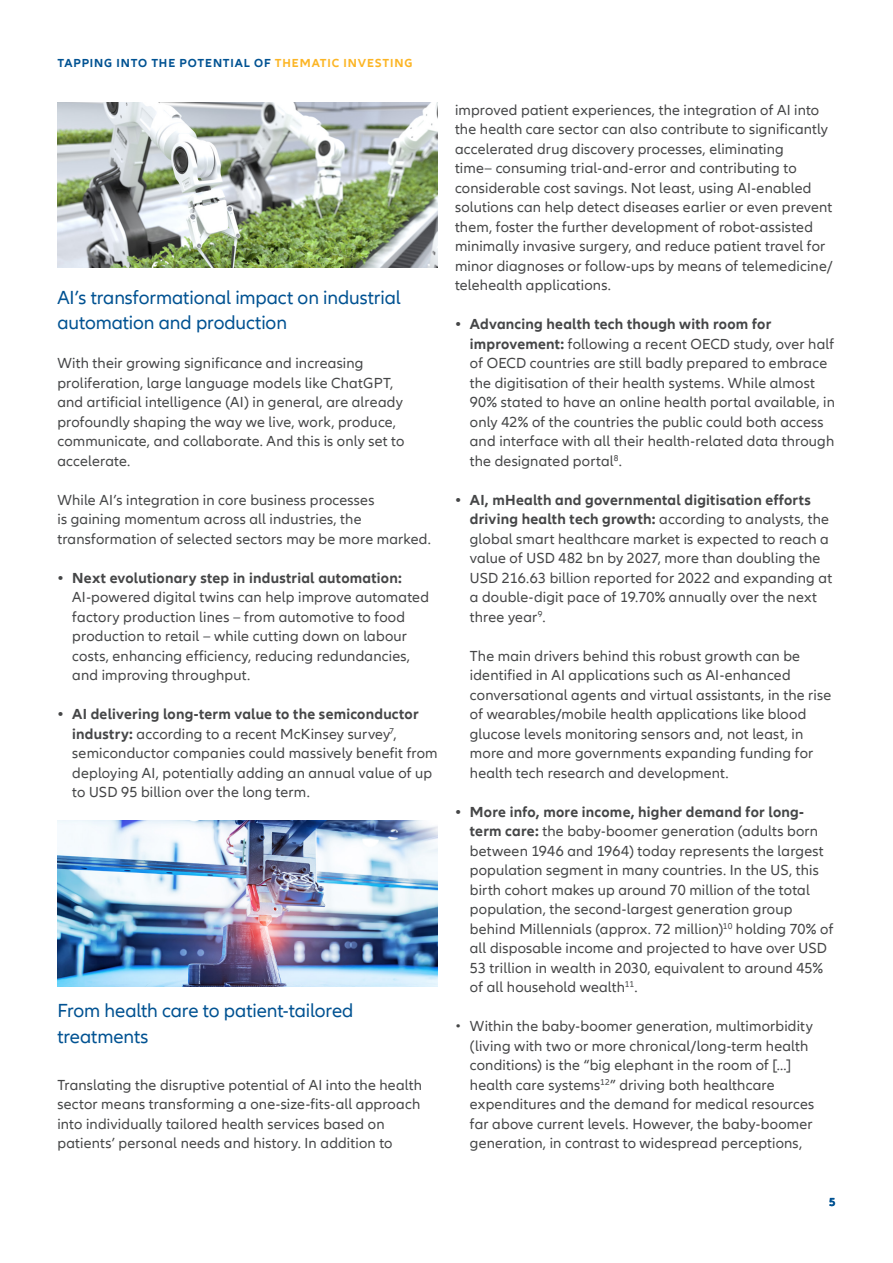
<style>
.page{position:relative;width:893px;height:1263px;background:#fff}
.page>*{position:absolute;margin:0;border:0;box-sizing:border-box;transform-origin:0 0}
.Headline_3{font:19.5px/25.3px "Allianz Neo";letter-spacing:-.005em;color:#015292}
.Copy{font:15px/19.5px "Allianz Neo";letter-spacing:.015em;color:#454647}
.t1{font:700 12px "Allianz Neo";letter-spacing:.075em;color:#015292}
.s1{color:#fcb525}
.s2{font-weight:700}
</style>
<div class="page">
<img style="left:57px;top:102px;width:381px;height:166px">
<img style="left:57px;top:821px;width:381px;height:165px">
<p class="t1" style="left:57px;top:56px;width:357px">TAPPING INTO THE POTENTIAL OF <span class="s1">THEMATIC INVESTING</span></p>
<p class="Headline_3" style="left:57px;top:285px;width:345px">AI’s transformational impact on industrial automation and production</p>
<p class="Copy" style="left:57px;top:354px;width:349px">With their growing significance and increasing proliferation, large language models like ChatGPT, and artificial intelligence (AI) in general, are already profoundly shaping the way we live, work, produce, communicate, and collaborate. And this is only set to accelerate.</p>
<p class="Copy" style="left:57px;top:490px;width:375px">While AI’s integration in core business processes<br>is gaining momentum across all industries, the transformation of selected sectors may be more marked.</p>
<p class="Copy" style="left:72px;top:568px;width:358px;text-indent:-15px"><span class="s2">• Next evolutionary step in industrial automation:<br></span>AI-powered digital twins can help improve automated factory production lines – from automotive to food production to retail – while cutting down on labour costs, enhancing efficiency, reducing redundancies, and improving throughput.</p>
<p class="Copy" style="left:72px;top:705px;width:367px;text-indent:-15px"><span class="s2">• AI delivering long-term value to the semiconductor industry:</span> according to a recent McKinsey survey<sup>7</sup>, semiconductor companies could massively benefit from deploying AI, potentially adding an annual value of up to USD 95 billion over the long term.</p>
<p class="Headline_3" style="left:57px;top:998px;width:298px">From health care to patient-tailored treatments</p>
<p class="Copy" style="left:57px;top:1075px;width:366px">Translating the disruptive potential of AI into the health sector means transforming a one-size-fits-all approach into individually tailored health services based on patients’ personal needs and history. In addition to</p>
<p class="Copy" style="left:455px;top:100px;width:379px">improved patient experiences, the integration of AI into the health care sector can also contribute to significantly accelerated drug discovery processes, eliminating<br>time– consuming trial-and-error and contributing to considerable cost savings. Not least, using AI-enabled solutions can help detect diseases earlier or even prevent them, foster the further development of robot-assisted minimally invasive surgery, and reduce patient travel for minor diagnoses or follow-ups by means of telemedicine/ telehealth applications.</p>
<p class="Copy" style="left:470px;top:315px;width:367px;text-indent:-15px"><span class="s2">• Advancing health tech though with room for improvement:</span> following a recent OECD study, over half of OECD countries are still badly prepared to embrace the digitisation of their health systems. While almost 90% stated to have an online health portal available, in only 42% of the countries the public could both access and interface with all their health-related data through the designated portal<sup>8</sup>.</p>
<p class="Copy" style="left:470px;top:490px;width:364px;text-indent:-15px"><span class="s2">• AI, mHealth and governmental digitisation efforts driving health tech growth:</span> according to analysts, the global smart healthcare market is expected to reach a value of USD 482 bn by 2027, more than doubling the USD 216.63 billion reported for 2022 and expanding at a double-digit pace of 19.70% annually over the next three year<sup>9</sup>.</p>
<p class="Copy" style="left:470px;top:646px;width:363px">The main drivers behind this robust growth can be identified in AI applications such as AI-enhanced conversational agents and virtual assistants, in the rise of wearables/mobile health applications like blood glucose levels monitoring sensors and, not least, in more and more governments expanding funding for health tech research and development.</p>
<p class="Copy" style="left:470px;top:802px;width:365px;text-indent:-15px"><span class="s2">• More info, more income, higher demand for long&shy;term care:</span> the baby-boomer generation (adults born between 1946 and 1964) today represents the largest population segment in many countries. In the US, this birth cohort makes up around 70 million of the total population, the second-largest generation group behind Millennials (approx. 72 million)<sup>10</sup> holding 70% of all disposable income and projected to have over USD 53 trillion in wealth in 2030, equivalent to around 45% of all household wealth<sup>11</sup>.</p>
<p class="Copy" style="left:470px;top:1017px;width:346px;text-indent:-15px">• Within the baby-boomer generation, multimorbidity (living with two or more chronical/long-term health conditions) is the “big elephant in the room of […] health care systems<sup>12</sup>” driving both healthcare expenditures and the demand for medical resources far above current levels. However, the baby-boomer generation, in contrast to widespread perceptions,</p>
<p class="t1" style="left:829px;top:1194px;width:8px">5</p>
</div>
